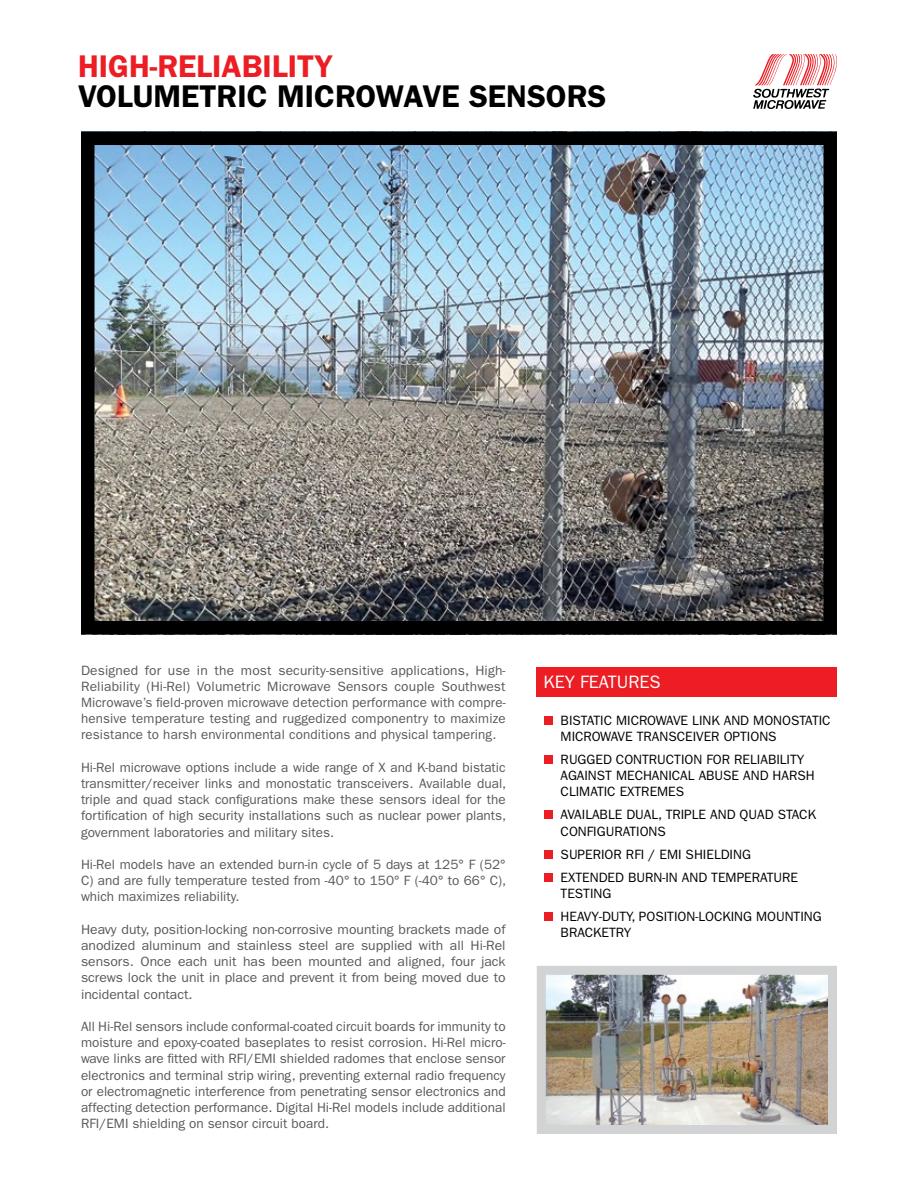
<style>
.page{position:relative;width:918px;height:1188px;background:#fff}
.page>*{position:absolute;margin:0;border:0;box-sizing:border-box;transform-origin:0 0}
.t1{font:600 31.5px "ITC Franklin Gothic Std";color:#000}
.t2{font:600 31.5px "ITC Franklin Gothic Std";color:#ed1d24}
.t3{font:18px "ITC Franklin Gothic Std";color:#fff}
.t4{font:13.5px/16.2px "ITC Franklin Gothic Std";color:#58595b;text-align:justify}
.t5{font:13.5px/16.2px "ITC Franklin Gothic Std";color:#000}
</style>
<div class="page">
<img style="left:96px;top:147px;width:726px;height:472px">
<div style="left:81px;top:132px;width:756px;height:502px;border:14px solid #000"></div>
<svg style="left:753px;top:54px;width:84px;height:55px"></svg>
<div style="left:544px;top:716px;width:9px;height:9px;background:#ed1d24"></div>
<div style="left:544px;top:755px;width:9px;height:9px;background:#ed1d24"></div>
<div style="left:544px;top:810px;width:9px;height:9px;background:#ed1d24"></div>
<div style="left:544px;top:850px;width:9px;height:9px;background:#ed1d24"></div>
<div style="left:544px;top:873px;width:9px;height:9px;background:#ed1d24"></div>
<div style="left:544px;top:912px;width:9px;height:9px;background:#ed1d24"></div>
<div style="left:537px;top:667px;width:300px;height:30px;background:#ed1d24"></div>
<img style="left:537px;top:966px;width:300px;height:168px">
<h1 class="t2" style="left:78px;top:48px;width:257px">HIGH-RELIABILITY</h1>
<h1 class="t1" style="left:78px;top:77px;width:530px">VOLUMETRIC MICROWAVE SENSORS</h1>
<p class="t4" style="left:81px;top:662px;width:426px">Designed for use in the most security-sensitive applications, High-Reliability (Hi-Rel) Volumetric Microwave Sensors couple Southwest Microwave’s field-proven microwave detection performance with compre&shy;hensive temperature testing and ruggedized componentry to maximize resistance to harsh environmental conditions and physical tampering.</p>
<p class="t4" style="left:81px;top:759px;width:427px">Hi-Rel microwave options include a wide range of X and K-band bistatic transmitter/receiver links and monostatic transceivers. Available dual, triple and quad stack configurations make these sensors ideal for the fortification of high security installations such as nuclear power plants, government laboratories and military sites.</p>
<p class="t4" style="left:81px;top:856px;width:427px">Hi-Rel models have an extended burn-in cycle of 5 days at 125° F (52° C) and are fully temperature tested from -40° to 150° F (-40° to 66° C), which maximizes reliability.</p>
<p class="t4" style="left:81px;top:921px;width:426px">Heavy duty, position-locking non-corrosive mounting brackets made of anodized aluminum and stainless steel are supplied with all Hi-Rel sensors. Once each unit has been mounted and aligned, four jack screws lock the unit in place and prevent it from being moved due to incidental contact.</p>
<p class="t4" style="left:81px;top:1018px;width:426px">All Hi-Rel sensors include conformal-coated circuit boards for immunity to moisture and epoxy-coated baseplates to resist corrosion. Hi-Rel micro&shy;wave links are fitted with RFI/EMI shielded radomes that enclose sensor electronics and terminal strip wiring, preventing external radio frequency or electromagnetic interference from penetrating sensor electronics and affecting detection performance. Digital Hi-Rel models include additional RFI/EMI shielding on sensor circuit board.</p>
<h2 class="t3" style="left:544px;top:671px;width:119px">KEY FEATURES</h2>
<p class="t5" style="left:561px;top:712px;width:271px">BISTATIC MICROWAVE LINK AND MONOSTATIC<br>MICROWAVE TRANSCEIVER OPTIONS</p>
<p class="t5" style="left:561px;top:752px;width:256px">RUGGED CONTRUCTION FOR RELIABILITY<br>AGAINST MECHANICAL ABUSE AND HARSH<br>CLIMATIC EXTREMES</p>
<p class="t5" style="left:561px;top:807px;width:257px">AVAILABLE DUAL, TRIPLE AND QUAD STACK<br>CONFIGURATIONS</p>
<p class="t5" style="left:561px;top:843px;width:239px;line-height:23px">SUPERIOR RFI / EMI SHIELDING<br>EXTENDED BURN-IN AND TEMPERATURE</p>
<p class="t5" style="left:561px;top:882px;width:263px;line-height:23px">TESTING<br>HEAVY-DUTY, POSITION-LOCKING MOUNTING</p>
<p class="t5" style="left:561px;top:924px;width:72px">BRACKETRY</p>
</div>
